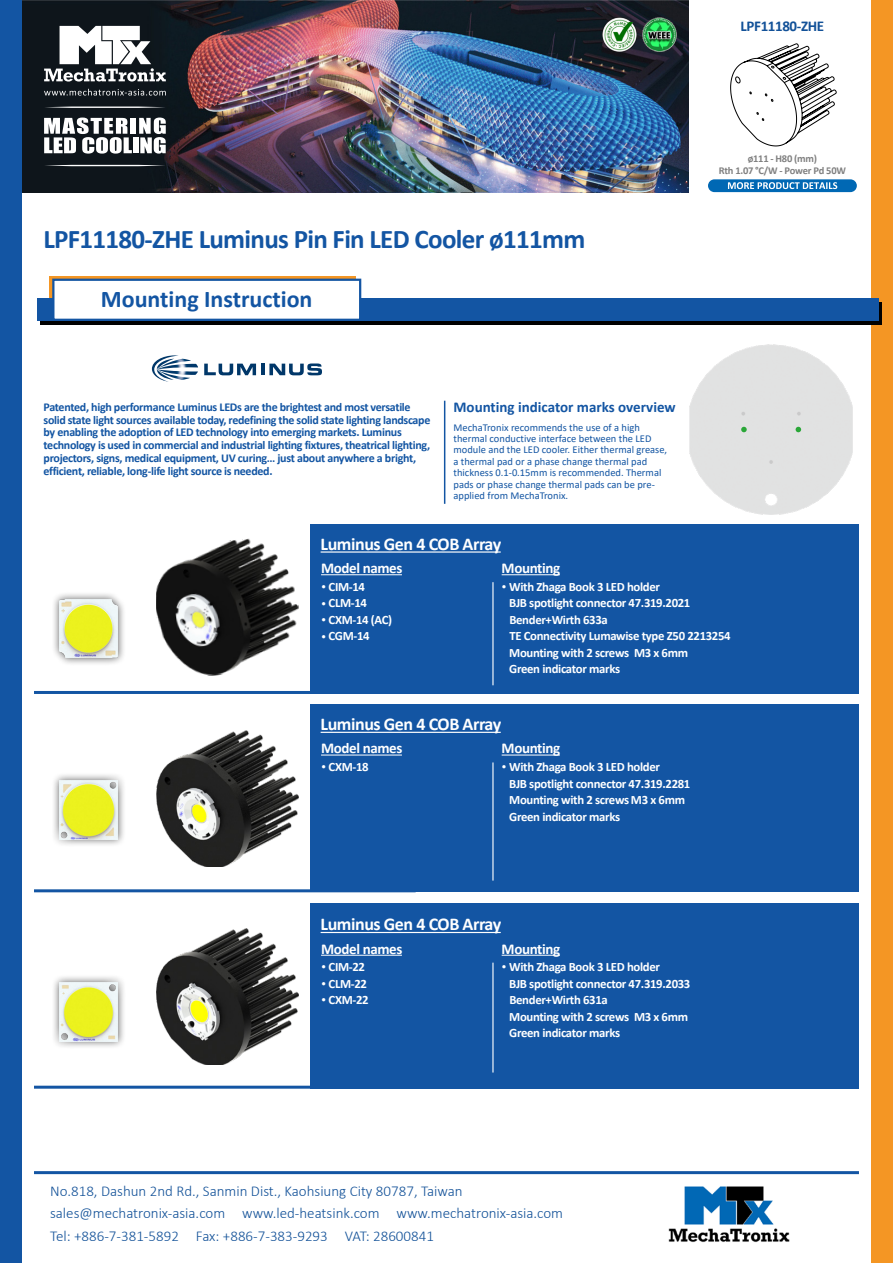
<style>
.page{position:relative;width:893px;height:1263px;background:#fff}
.page>*{position:absolute;margin:0;border:0;box-sizing:border-box;transform-origin:0 0}
.t1{font:700 27px "Calibri";letter-spacing:-.025em;color:#1355a3}
.t2{font:700 24px "Calibri";color:#1355a3}
.t3{font:700 18px "Calibri";letter-spacing:-.025em;color:#fff}
.t4{font:300 15px/22.5px "Calibri";color:#125198}
.t5{font:700 15px "Calibri";letter-spacing:-.025em;color:#fff}
.t6{font:700 15px "Calibri";color:#1355a3}
.t7{font:700 15px "Calibri";letter-spacing:-.025em;color:#125198}
.t8{font:700 12.75px "Calibri";letter-spacing:-.025em;color:#fff}
.t9{font:700 12px/12.8px "Calibri";letter-spacing:-.025em;color:#1355a3}
.t10{font:10.5px/11.4px "Calibri";color:#1355a3}
.t11{font:700 10.5px/12px "Calibri";letter-spacing:-.025em;color:#808080;text-align:center}
.s1{font-weight:400;font-size:10.5px}
</style>
<div class="page">
<img style="left:21px;top:0;width:668px;height:192px">
<div style="left:872px;top:0;width:21px;height:1263px;background:#f49624"></div>
<div style="left:0;top:0;width:21px;height:1263px;background:#1355a3"></div>
<hr style="left:34px;top:1171px;width:825px;height:3px;background:#1355a3">
<img style="left:668px;top:1186px;width:122px;height:57px">
<img style="left:602px;top:17px;width:34px;height:34px">
<img style="left:642px;top:17px;width:34px;height:34px">
<svg style="left:44px;top:26px;width:122px;height:56px"></svg>
<svg style="left:44px;top:89px;width:122px;height:7px"></svg>
<svg style="left:44px;top:107px;width:122px;height:1px"></svg>
<svg style="left:44px;top:165px;width:122px;height:1px"></svg>
<div style="left:131px;top:118px;width:5px;height:16px;background:#fff"></div>
<svg style="left:44px;top:118px;width:88px;height:36px"></svg>
<div style="left:133px;top:137px;width:5px;height:16px;background:#fff"></div>
<svg style="left:139px;top:118px;width:27px;height:36px"></svg>
<div style="left:708px;top:179px;width:149px;height:13px;background:#0068b4;border-radius:6px"></div>
<svg style="left:728px;top:182px;width:109px;height:7px"></svg>
<svg style="left:730px;top:43px;width:107px;height:103px"></svg>
<svg style="left:49px;top:276px;width:307px;height:22px"></svg>
<svg style="left:40px;top:302px;width:842px;height:22px;background:#030e1b"></svg>
<div style="left:37px;top:298px;width:842px;height:22px;background:#1355a3"></div>
<div style="left:52px;top:279px;width:309px;height:42px;background:#fff;border:2px solid #1355a3"></div>
<img style="left:689px;top:344px;width:164px;height:170px">
<svg style="left:741px;top:427px;width:6px;height:5px"></svg>
<svg style="left:796px;top:427px;width:5px;height:5px"></svg>
<hr style="left:444px;top:401px;width:1px;height:103px;background:#1355a3">
<img style="left:156px;top:538px;width:143px;height:138px">
<img style="left:156px;top:730px;width:143px;height:136px">
<img style="left:191px;top:363px;width:7px;height:12px">
<img style="left:179px;top:359px;width:12px;height:21px">
<svg style="left:152px;top:355px;width:27px;height:27px"></svg>
<svg style="left:204px;top:363px;width:118px;height:12px"></svg>
<div style="left:311px;top:524px;width:548px;height:170px;background:#1355a3"></div>
<div style="left:311px;top:704px;width:548px;height:188px;background:#1355a3"></div>
<hr style="left:321px;top:574px;width:81px;height:1px;background:#fff">
<hr style="left:321px;top:754px;width:81px;height:1px;background:#fff">
<hr style="left:321px;top:551px;width:180px;height:2px;background:#fff">
<hr style="left:321px;top:732px;width:180px;height:1px;background:#fff">
<hr style="left:34px;top:691px;width:382px;height:3px;background:#1355a3">
<hr style="left:34px;top:889px;width:382px;height:3px;background:#1355a3">
<hr style="left:492px;top:582px;width:2px;height:103px;background:#fff">
<hr style="left:492px;top:762px;width:2px;height:118px;background:#fff">
<hr style="left:502px;top:574px;width:58px;height:1px;background:#fff">
<hr style="left:502px;top:754px;width:58px;height:1px;background:#fff">
<div style="left:51px;top:591px;width:75px;height:75px;background:#000;opacity:.65"></div>
<img style="left:59px;top:599px;width:59px;height:59px">
<div style="left:51px;top:772px;width:75px;height:75px;background:#000;opacity:.65"></div>
<img style="left:59px;top:780px;width:59px;height:59px">
<img style="left:156px;top:928px;width:143px;height:136px">
<div style="left:311px;top:903px;width:548px;height:185px;background:#1355a3"></div>
<hr style="left:321px;top:955px;width:81px;height:1px;background:#fff">
<hr style="left:321px;top:932px;width:180px;height:1px;background:#fff">
<hr style="left:34px;top:1086px;width:382px;height:3px;background:#1355a3">
<hr style="left:492px;top:963px;width:2px;height:109px;background:#fff">
<hr style="left:502px;top:955px;width:58px;height:1px;background:#fff">
<div style="left:51px;top:974px;width:75px;height:75px;background:#000;opacity:.65"></div>
<img style="left:59px;top:983px;width:59px;height:58px">
<p class="t7" style="left:741px;top:16px;width:85px">LPF11180-ZHE</p>
<p class="t1" style="left:43px;top:220px;width:543px">LPF11180-ZHE Luminus Pin Fin LED Cooler ø111mm</p>
<p class="t2" style="left:101px;top:282px;width:213px">Mounting Instruction</p>
<p class="t9" style="left:44px;top:400px;width:388px">Patented, high performance Luminus LEDs are the brightest and most versatile solid state light sources available today, redefining the solid state lighting landscape by enabling the adoption of LED technology into emerging markets. Luminus technology is used in commercial and industrial lighting fixtures, theatrical lighting, projectors, signs, medical equipment, UV curing… just about anywhere a bright, efficient, reliable, long-life light source is needed.</p>
<p class="t6" style="left:453px;top:397px;width:224px">Mounting indicator marks overview</p>
<p class="t10" style="left:453px;top:421px;width:215px">MechaTronix recommends the use of a high thermal conductive interface between the LED module and the LED cooler. Either thermal grease, a thermal pad or a phase change thermal pad thickness 0.1-0.15mm is recommended. Thermal pads or phase change thermal pads can be pre&shy;applied from MechaTronix.</p>
<p class="t3" style="left:321px;top:531px;width:182px">Luminus Gen 4 COB Array</p>
<p class="t11" style="left:719px;top:152px;width:128px">ø111 - H80 (mm)<br>Rth 1.07 °C/W - Power Pd 50W</p>
<p class="t5" style="left:321px;top:557px;width:83px">Model names</p>
<p class="t8" style="left:321px;top:577px;width:46px"><span class="s1">•</span> CIM-14</p>
<p class="t8" style="left:321px;top:594px;width:48px"><span class="s1">•</span> CLM-14</p>
<p class="t8" style="left:321px;top:610px;width:73px"><span class="s1">•</span> CXM-14 (AC)</p>
<p class="t8" style="left:321px;top:627px;width:50px"><span class="s1">•</span> CGM-14</p>
<p class="t5" style="left:502px;top:557px;width:60px">Mounting</p>
<p class="t8" style="left:502px;top:577px;width:160px"><span class="s1">•</span> With Zhaga Book 3 LED holder</p>
<p class="t8" style="left:509px;top:594px;width:183px">BJB spotlight connector 47.319.2021</p>
<p class="t8" style="left:509px;top:610px;width:100px">Bender+Wirth 633a</p>
<p class="t8" style="left:509px;top:627px;width:223px">TE Connectivity Lumawise type Z50 2213254</p>
<p class="t8" style="left:509px;top:643px;width:181px">Mounting with 2 screws M3 x 6mm</p>
<p class="t8" style="left:509px;top:660px;width:112px">Green indicator marks</p>
<p class="t3" style="left:321px;top:711px;width:182px">Luminus Gen 4 COB Array</p>
<p class="t5" style="left:321px;top:738px;width:83px">Model names</p>
<p class="t8" style="left:321px;top:758px;width:49px"><span class="s1">•</span> CXM-18</p>
<p class="t5" style="left:502px;top:738px;width:60px">Mounting</p>
<p class="t8" style="left:502px;top:758px;width:160px"><span class="s1">•</span> With Zhaga Book 3 LED holder</p>
<p class="t8" style="left:509px;top:774px;width:183px">BJB spotlight connector 47.319.2281</p>
<p class="t8" style="left:509px;top:791px;width:177px">Mounting with 2 screws M3 x 6mm</p>
<p class="t8" style="left:509px;top:807px;width:112px">Green indicator marks</p>
<p class="t3" style="left:321px;top:912px;width:182px">Luminus Gen 4 COB Array</p>
<p class="t5" style="left:321px;top:938px;width:83px">Model names</p>
<p class="t8" style="left:321px;top:958px;width:46px"><span class="s1">•</span> CIM-22</p>
<p class="t8" style="left:321px;top:974px;width:48px"><span class="s1">•</span> CLM-22</p>
<p class="t8" style="left:321px;top:991px;width:49px"><span class="s1">•</span> CXM-22</p>
<p class="t5" style="left:502px;top:938px;width:60px">Mounting</p>
<p class="t8" style="left:502px;top:958px;width:160px"><span class="s1">•</span> With Zhaga Book 3 LED holder</p>
<p class="t8" style="left:509px;top:974px;width:183px">BJB spotlight connector 47.319.2033</p>
<p class="t8" style="left:509px;top:991px;width:100px">Bender+Wirth 631a</p>
<p class="t8" style="left:509px;top:1007px;width:181px">Mounting with 2 screws M3 x 6mm</p>
<p class="t8" style="left:509px;top:1024px;width:112px">Green indicator marks</p>
<p class="t4" style="left:50px;top:1179px;width:515px">No.818, Dashun 2nd Rd., Sanmin Dist., Kaohsiung City 80787, Taiwan sales@mechatronix-asia.com www.led-heatsink.com www.mechatronix-asia.com<br>Tel: +886-7-381-5892 Fax: +886-7-383-9293 VAT: 28600841</p>
</div>
